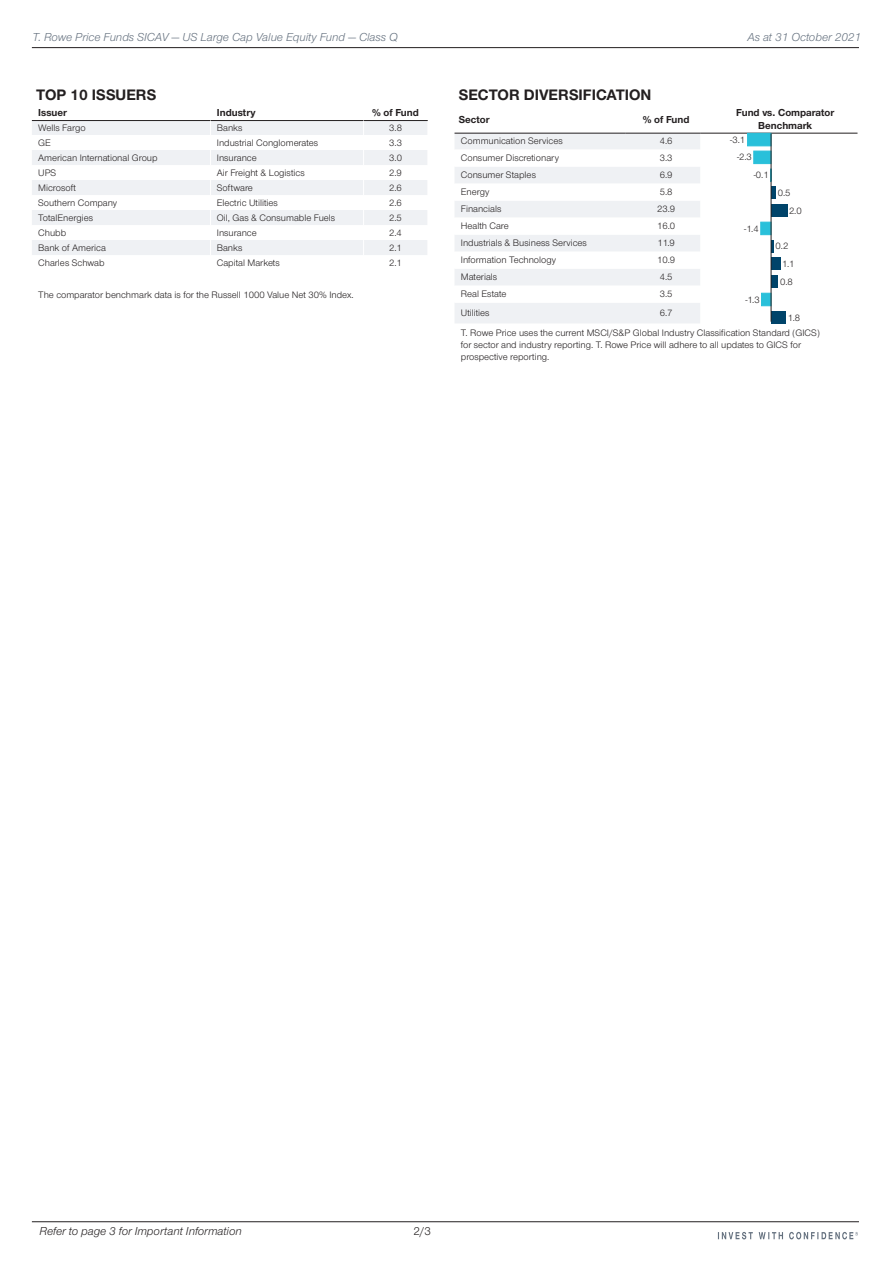
<style>
.page{position:relative;width:893px;height:1263px;background:#fff}
.page>*{position:absolute;margin:0;border:0;box-sizing:border-box;transform-origin:0 0}
.t1{font:700 15.75px "Nimbus San Nov";color:#231f20}
.t2{font:italic 12px "Nimbus San Nov";color:#65717f}
.t3{font:italic 12px "Nimbus San Nov";color:#231f20}
.t4{font:12px "Nimbus San Nov";color:#231f20}
.t5{font:700 10.5px/12.6px "Nimbus San Nov";color:#231f20;text-align:center}
.t6{font:9.75px/20.1px "Nimbus San Nov";color:#231f20}
</style>
<div class="page">
<hr style="left:32px;top:47px;width:827px;height:1px;background:#231f20">
<hr style="left:32px;top:1221px;width:827px;height:1px;background:#231f20">
<svg style="left:718px;top:1232px;width:140px;height:7px"></svg>
<svg style="left:32px;top:121px;width:395px;height:134px;fill:#eff1f4"></svg>
<hr style="left:32px;top:120px;width:178px;height:1px;background:#231f20">
<hr style="left:210px;top:120px;width:154px;height:1px;background:#231f20">
<hr style="left:364px;top:120px;width:64px;height:1px;background:#231f20">
<svg style="left:210px;top:120px;width:1px;height:135px"></svg>
<svg style="left:363px;top:120px;width:1px;height:135px"></svg>
<div style="left:455px;top:134px;width:245px;height:189px;background:#eff1f4"></div>
<svg style="left:455px;top:150px;width:245px;height:153px"></svg>
<hr style="left:454px;top:133px;width:172px;height:1px;background:#231f20">
<hr style="left:626px;top:133px;width:74px;height:1px;background:#231f20">
<hr style="left:700px;top:133px;width:157px;height:1px;background:#231f20">
<div style="left:771px;top:311px;width:15px;height:12px;background:#00446a"></div>
<div style="left:761px;top:293px;width:10px;height:13px;background:#29c0da;border:1px solid #29c0da"></div>
<div style="left:771px;top:275px;width:7px;height:13px;background:#00446a"></div>
<div style="left:771px;top:258px;width:9px;height:12px;background:#00446a"></div>
<svg style="left:772px;top:240px;width:1px;height:12px"></svg>
<div style="left:761px;top:222px;width:10px;height:13px;background:#29c0da;border:1px solid #29c0da"></div>
<div style="left:771px;top:204px;width:16px;height:13px;background:#00446a"></div>
<hr style="left:771px;top:187px;width:4px;height:12px;background:#00446a">
<div style="left:754px;top:151px;width:17px;height:13px;background:#29c0da;border:1px solid #29c0da"></div>
<div style="left:747px;top:133px;width:24px;height:13px;background:#29c0da"></div>
<hr style="left:771px;top:133px;width:1px;height:189px;background:#231f20">
<p class="t2" style="left:33px;top:30px;width:367px">T. Rowe Price Funds SICAV — US Large Cap Value Equity Fund — Class Q</p>
<p class="t2" style="left:747px;top:30px;width:115px">As at 31 October 2021</p>
<h1 class="t1" style="left:36px;top:85px;width:122px">TOP 10 ISSUERS</h1>
<p class="t5" style="left:38px;top:106px;width:30px">Issuer</p>
<p class="t5" style="left:217px;top:106px;width:40px">Industry</p>
<p class="t5" style="left:372px;top:106px;width:48px">% of Fund</p>
<p class="t6" style="left:38px;top:118px;width:49px">Wells Fargo</p>
<p class="t6" style="left:217px;top:118px;width:27px">Banks</p>
<p class="t6" style="left:389px;top:118px;width:14px">3.8</p>
<p class="t6" style="left:38px;top:133px;width:14px">GE</p>
<p class="t6" style="left:217px;top:133px;width:103px">Industrial Conglomerates</p>
<p class="t6" style="left:389px;top:133px;width:14px">3.3</p>
<p class="t6" style="left:38px;top:148px;width:121px">American International Group</p>
<p class="t6" style="left:217px;top:148px;width:41px">Insurance</p>
<p class="t6" style="left:389px;top:148px;width:14px">3.0</p>
<p class="t6" style="left:38px;top:163px;width:20px">UPS</p>
<p class="t6" style="left:217px;top:163px;width:89px">Air Freight &amp; Logistics</p>
<p class="t6" style="left:389px;top:163px;width:14px">2.9</p>
<p class="t6" style="left:38px;top:178px;width:39px">Microsoft</p>
<p class="t6" style="left:217px;top:178px;width:38px">Software</p>
<p class="t6" style="left:389px;top:178px;width:14px">2.6</p>
<p class="t6" style="left:38px;top:193px;width:80px">Southern Company</p>
<p class="t6" style="left:217px;top:193px;width:63px">Electric Utilities</p>
<p class="t6" style="left:389px;top:193px;width:14px">2.6</p>
<p class="t6" style="left:38px;top:208px;width:56px">TotalEnergies</p>
<p class="t6" style="left:217px;top:208px;width:120px">Oil, Gas &amp; Consumable Fuels</p>
<p class="t6" style="left:389px;top:208px;width:14px">2.5</p>
<p class="t6" style="left:38px;top:223px;width:29px">Chubb</p>
<p class="t6" style="left:217px;top:223px;width:41px">Insurance</p>
<p class="t6" style="left:389px;top:223px;width:14px">2.4</p>
<p class="t6" style="left:38px;top:238px;width:69px">Bank of America</p>
<p class="t6" style="left:217px;top:238px;width:27px">Banks</p>
<p class="t6" style="left:389px;top:238px;width:14px">2.1</p>
<p class="t6" style="left:38px;top:253px;width:68px">Charles Schwab</p>
<p class="t6" style="left:217px;top:253px;width:65px">Capital Markets</p>
<p class="t6" style="left:389px;top:253px;width:14px">2.1</p>
<p class="t6" style="left:38px;top:285px;width:317px">The comparator benchmark data is for the Russell 1000 Value Net 30% Index.</p>
<h1 class="t1" style="left:459px;top:85px;width:194px">SECTOR DIVERSIFICATION</h1>
<p class="t5" style="left:459px;top:113px;width:32px">Sector</p>
<p class="t5" style="left:643px;top:113px;width:48px">% of Fund</p>
<p class="t5" style="left:736px;top:106px;width:100px">Fund vs. Comparator<br>Benchmark</p>
<p class="t6" style="left:461px;top:131px;width:103px">Communication Services</p>
<p class="t6" style="left:660px;top:131px;width:14px">4.6</p>
<p class="t6" style="left:730px;top:130px;width:17px">-3.1</p>
<p class="t6" style="left:737px;top:146px;width:16px">-2.3</p>
<p class="t6" style="left:461px;top:148px;width:100px">Consumer Discretionary</p>
<p class="t6" style="left:660px;top:148px;width:14px">3.3</p>
<p class="t6" style="left:461px;top:165px;width:77px">Consumer Staples</p>
<p class="t6" style="left:660px;top:165px;width:14px">6.9</p>
<p class="t6" style="left:461px;top:182px;width:30px">Energy</p>
<p class="t6" style="left:660px;top:182px;width:14px">5.8</p>
<p class="t6" style="left:461px;top:199px;width:42px">Financials</p>
<p class="t6" style="left:657px;top:199px;width:20px">23.9</p>
<p class="t6" style="left:461px;top:216px;width:49px">Health Care</p>
<p class="t6" style="left:657px;top:216px;width:20px">16.0</p>
<p class="t6" style="left:461px;top:233px;width:128px">Industrials &amp; Business Services</p>
<p class="t6" style="left:657px;top:233px;width:19px">11.9</p>
<p class="t6" style="left:461px;top:250px;width:97px">Information Technology</p>
<p class="t6" style="left:657px;top:250px;width:20px">10.9</p>
<p class="t6" style="left:461px;top:267px;width:38px">Materials</p>
<p class="t6" style="left:660px;top:267px;width:14px">4.5</p>
<p class="t6" style="left:461px;top:284px;width:47px">Real Estate</p>
<p class="t6" style="left:660px;top:284px;width:14px">3.5</p>
<p class="t6" style="left:461px;top:303px;width:30px">Utilities</p>
<p class="t6" style="left:754px;top:164px;width:17px">-0.1</p>
<p class="t6" style="left:778px;top:182px;width:14px">0.5</p>
<p class="t6" style="left:789px;top:200px;width:14px">2.0</p>
<p class="t6" style="left:744px;top:218px;width:16px">-1.4</p>
<p class="t6" style="left:776px;top:235px;width:14px">0.2</p>
<p class="t6" style="left:782px;top:253px;width:14px">1.1</p>
<p class="t6" style="left:780px;top:271px;width:14px">0.8</p>
<p class="t6" style="left:745px;top:289px;width:16px">-1.3</p>
<p class="t6" style="left:461px;top:303px;width:360px;text-indent:199px">6.7<br>T. Rowe Price uses the current MSCI/S&amp;P Global Industry Classification Standard (GICS)</p>
<p class="t6" style="left:461px;top:339px;width:342px;line-height:11.7px">for sector and industry reporting. T. Rowe Price will adhere to all updates to GICS for prospective reporting.</p>
<p class="t6" style="left:788px;top:307px;width:14px">1.8</p>
<p class="t3" style="left:39px;top:1224px;width:204px">Refer to page 3 for Important Information</p>
<p class="t4" style="left:414px;top:1224px;width:19px">2/3</p>
</div>
